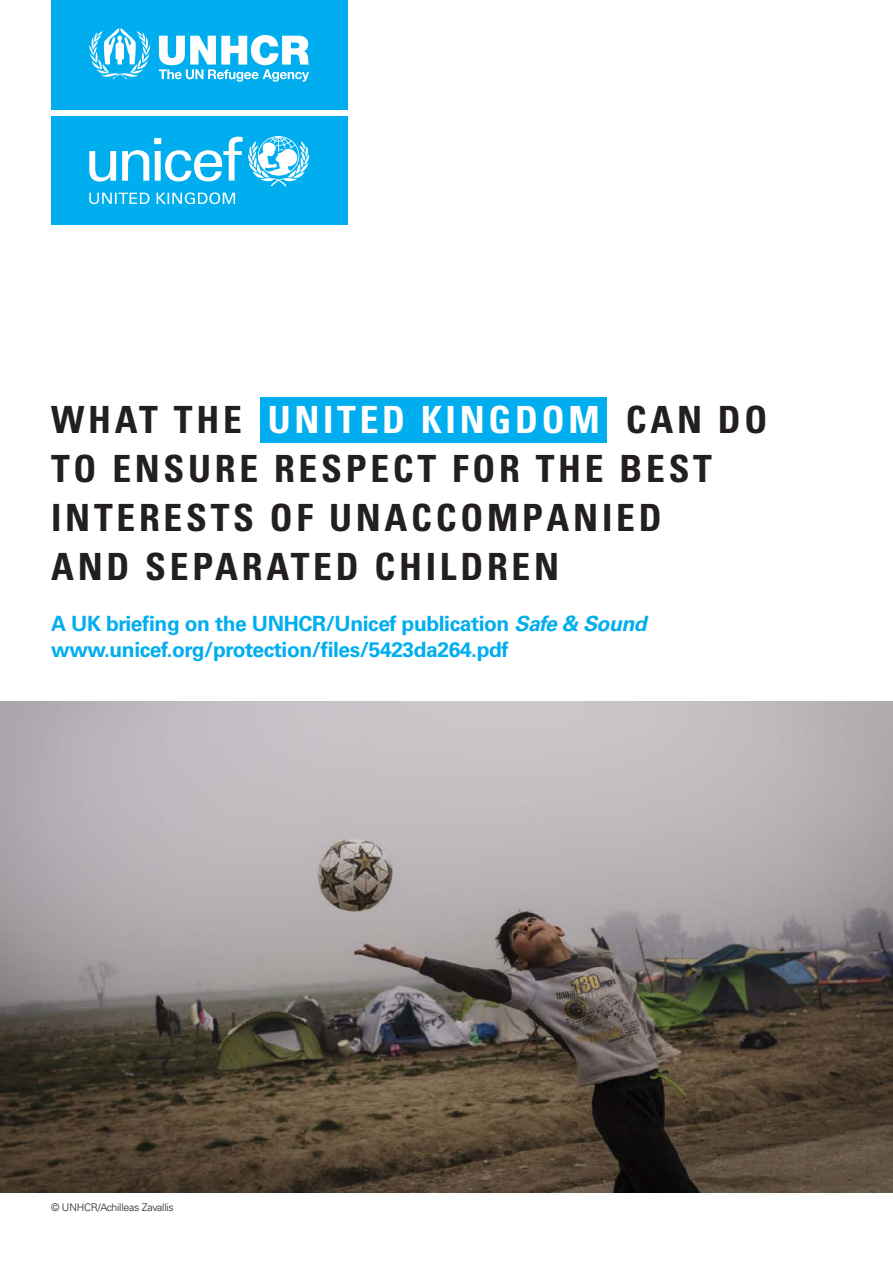
<style>
.page{position:relative;width:893px;height:1263px;background:#fff}
.page>*{position:absolute;margin:0;border:0;box-sizing:border-box;transform-origin:0 0}
.Heading_H1{font:700 condensed 37.5px/48.8px "Univers LT Std";letter-spacing:.1em;color:#231f20}
.Sub_Heading{font:700 21px "Univers LT Std";letter-spacing:-.02em;color:#00aeef}
.t1{font:300 10.5px "Univers LT Std";letter-spacing:-.02em;color:#231f20}
.s1{color:#fff}
.s2{font-style:italic}
</style>
<div class="page">
<img style="left:0;top:702px;width:893px;height:491px">
<div style="left:51px;top:116px;width:296px;height:108px;background:#00aeef"></div>
<div style="left:51px;top:0;width:296px;height:109px;background:#00aeef"></div>
<div style="left:261px;top:398px;width:346px;height:45px;background:#00aeef"></div>
<svg style="left:89px;top:28px;width:62px;height:51px"></svg>
<svg style="left:159px;top:35px;width:150px;height:47px"></svg>
<svg style="left:89px;top:136px;width:220px;height:50px"></svg>
<svg style="left:89px;top:192px;width:146px;height:12px"></svg>
<p class="Heading_H1" style="left:51px;top:396px;width:718px">WHAT THE <span class="s1">UNITED KINGDOM</span> CAN DO<br>TO ENSURE RESPECT FOR THE BEST<br>INTERESTS OF UNACCOMPANIED</p>
<p class="Heading_H1" style="left:51px;top:542px;width:510px">AND SEPARATED CHILDREN</p>
<p class="Sub_Heading" style="left:51px;top:611px;width:597px">A UK briefing on the UNHCR/Unicef publication <span class="s2">Safe &amp; Sound</span></p>
<p class="Sub_Heading" style="left:51px;top:638px;width:459px">www.unicef.org/protection/files/5423da264.pdf</p>
<p class="t1" style="left:51px;top:1201px;width:124px">© UNHCR/Achilleas Zavallis</p>
</div>
